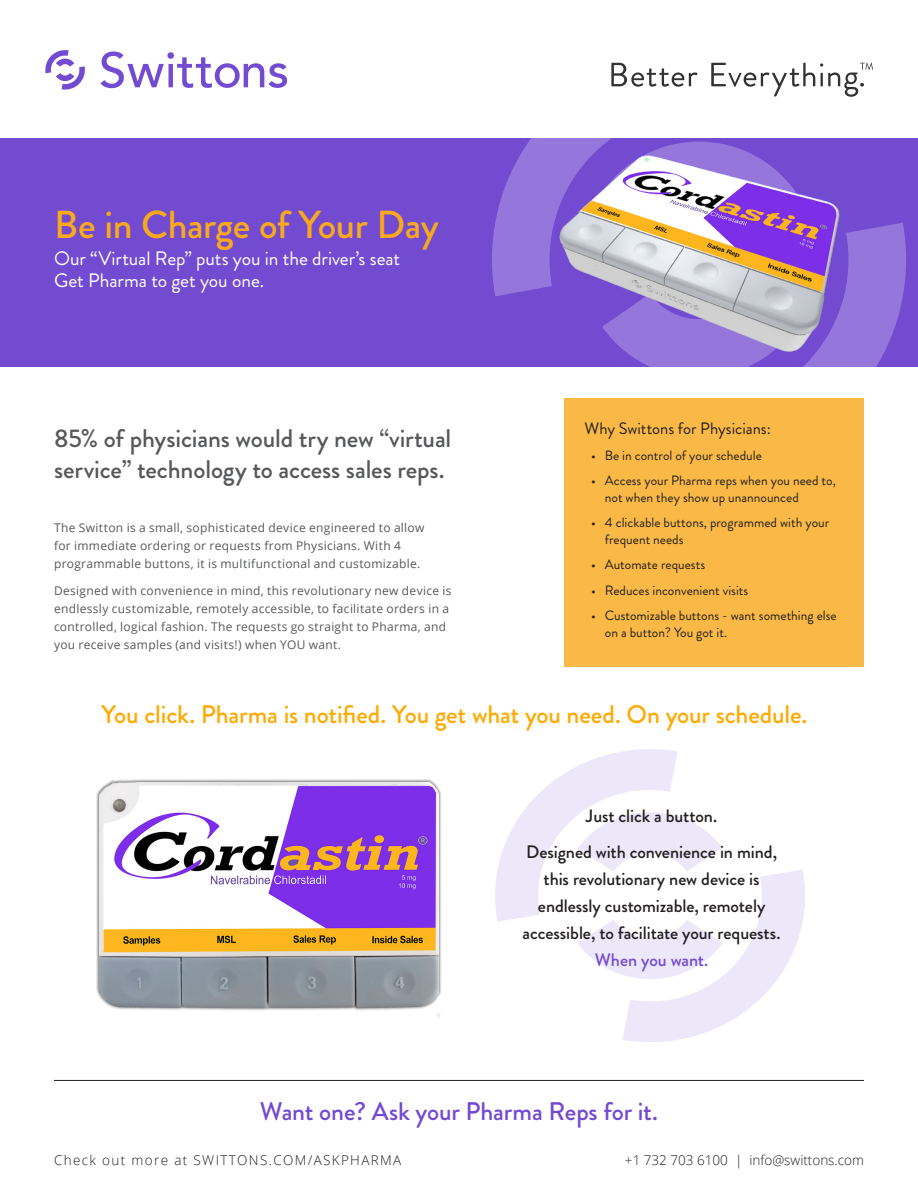
<style>
.page{position:relative;width:918px;height:1188px;background:#fff}
.page>*{position:absolute;margin:0;border:0;box-sizing:border-box;transform-origin:0 0}
.t1{font:500 39px "Brandon Grotesque";letter-spacing:-.015em;color:#f9a91b}
.t2{font:500 25.5px/31.5px "Brandon Grotesque";letter-spacing:-.005em;color:#57585a}
.t3{font:500 25.5px "Brandon Grotesque";letter-spacing:-.005em;color:#ffaa02}
.t4{font:500 25.5px "Brandon Grotesque";letter-spacing:-.005em;color:#734ad1}
.t5{font:19.5px "Brandon Grotesque";letter-spacing:-.005em;color:#fff}
.t6{font:500 18px/27px "Brandon Grotesque";letter-spacing:-.005em;color:#231f20;text-align:center}
.H_3{font:16.5px "Brandon Grotesque";color:#231f20}
.t7{font:13.5px/16.5px "Brandon Grotesque";color:#231f20}
.t8{font:300 13.5px "Open Sans";letter-spacing:.1em;color:#231f20}
.t9{font:300 13.5px "Open Sans";color:#231f20}
.H_3-2{font:12px/18px "Open Sans";letter-spacing:.025em;color:#57585a}
.s1{color:#734ad1}
</style>
<div class="page">
<img style="left:496px;top:750px;width:308px;height:291px">
<div style="left:0;top:138px;width:918px;height:229px;background:#734bd1"></div>
<svg style="left:492px;top:138px;width:414px;height:229px"></svg>
<hr style="left:54px;top:1080px;width:810px;height:1px;background:#231f20">
<svg style="left:611px;top:63px;width:87px;height:24px"></svg>
<svg style="left:711px;top:63px;width:162px;height:34px"></svg>
<div style="left:565px;top:398px;width:299px;height:269px;background:#fab946"></div>
<div style="left:96px;top:779px;width:346px;height:239px;background:#57585a;opacity:.75"></div>
<img style="left:99px;top:782px;width:339px;height:233px">
<svg style="left:101px;top:51px;width:186px;height:37px"></svg>
<svg style="left:45px;top:50px;width:40px;height:40px"></svg>
<img style="left:554px;top:152px;width:287px;height:201px">
<h2 class="t1" style="left:54px;top:198px;width:386px">Be in Charge of Your Day</h2>
<h2 class="t5" style="left:54px;top:245px;width:348px">Our “Virtual Rep” puts you in the driver’s seat</h2>
<h2 class="t5" style="left:54px;top:267px;width:212px">Get Pharma to get you one.</h2>
<h2 class="t2" style="left:54px;top:423px;width:399px">85% of physicians would try new “virtual service” technology to access sales reps.</h2>
<p class="H_3-2" style="left:54px;top:519px;width:372px">The Switton is a small, sophisticated device engineered to allow for immediate ordering or requests from Physicians. With 4 programmable buttons, it is multifunctional and customizable.</p>
<p class="H_3-2" style="left:54px;top:582px;width:399px">Designed with convenience in mind, this revolutionary new device is endlessly customizable, remotely accessible, to facilitate orders in a controlled, logical fashion. The requests go straight to Pharma, and you receive samples (and visits!) when YOU want.</p>
<p class="H_3" style="left:585px;top:417px;width:188px">Why Swittons for Physicians:</p>
<p class="t7" style="left:591px;top:447px;width:172px">• Be in control of your schedule</p>
<p class="t7" style="left:605px;top:472px;width:233px;text-indent:-14px">• Access your Pharma reps when you need to, not when they show up unannounced</p>
<p class="t7" style="left:605px;top:514px;width:226px;text-indent:-14px">• 4 clickable buttons, programmed with your frequent needs</p>
<p class="t7" style="left:591px;top:556px;width:115px">• Automate requests</p>
<p class="t7" style="left:591px;top:582px;width:159px">• Reduces inconvenient visits</p>
<p class="t7" style="left:605px;top:607px;width:233px;text-indent:-14px">• Customizable buttons - want something else on a button? You got it.</p>
<h2 class="t3" style="left:102px;top:696px;width:707px">You click. Pharma is notified. You get what you need. On your schedule.</h2>
<h2 class="t6" style="left:586px;top:803px;width:133px">Just click a button.</h2>
<h2 class="t6" style="left:523px;top:839px;width:260px">Designed with convenience in mind, this revolutionary new device is endlessly customizable, remotely accessible, to facilitate your requests.<br><span class="s1">When you want.</span></h2>
<h2 class="t4" style="left:260px;top:1094px;width:400px">Want one? Ask your Pharma Reps for it.</h2>
<p class="t8" style="left:54px;top:1151px;width:349px">Check out more at SWITTONS.COM/ASKPHARMA</p>
<p class="t9" style="left:625px;top:1151px;width:241px">+1 732 703 6100 | info@swittons.com</p>
</div>
